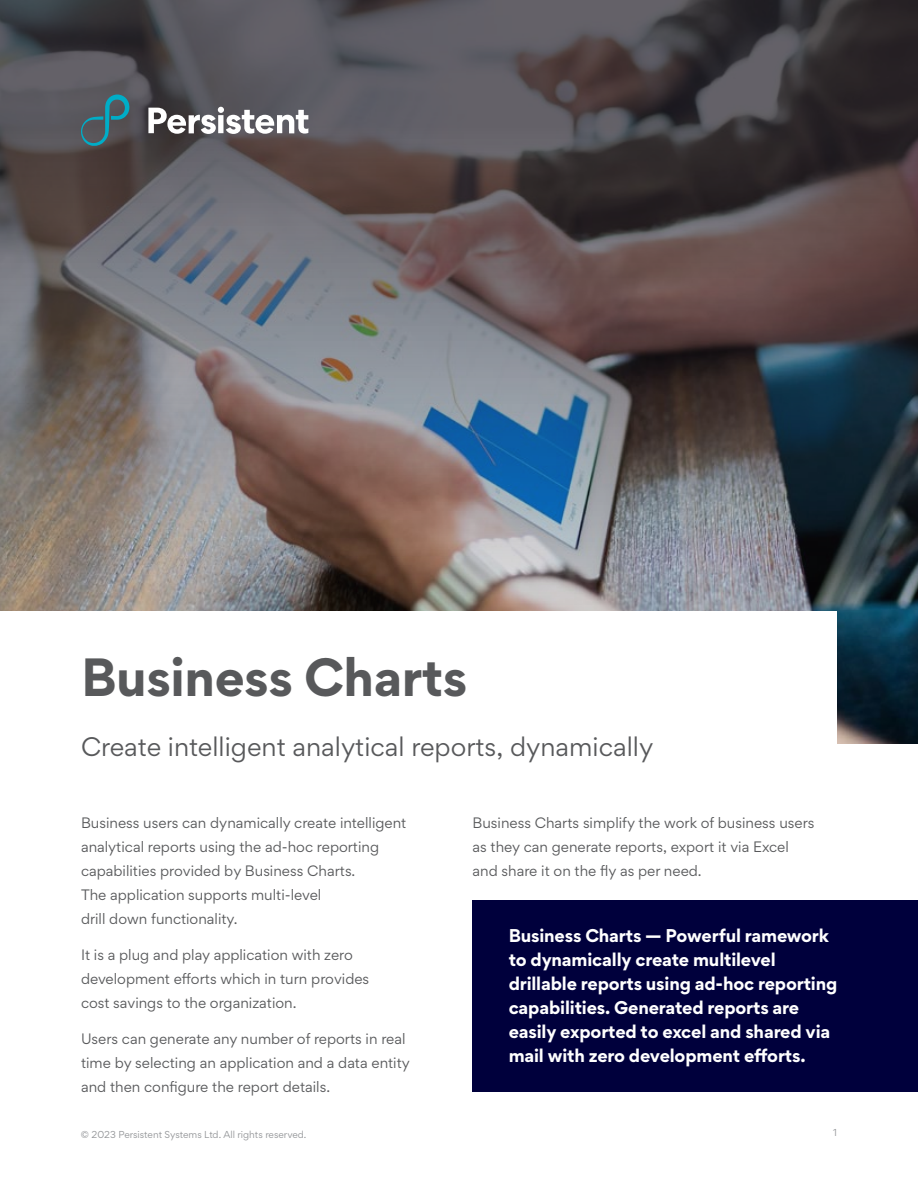
<style>
.page{position:relative;width:918px;height:1188px;background:#fff}
.page>*{position:absolute;margin:0;border:0;box-sizing:border-box;transform-origin:0 0}
.t1{font:700 48px "Gordita";letter-spacing:-.01em;color:#58595b}
.t2{font:24px "Gordita";color:#58595b}
.t3{font:700 16.5px/24px "Gordita";letter-spacing:-.01em;color:#fff}
.t4{font:13.5px/24px "Gordita";color:#58595b}
.t5{font:9px "Gordita";color:#939598}
</style>
<div class="page">
<img style="left:0;top:0;width:918px;height:720px">
<div style="left:0;top:612px;width:837px;height:168px;background:#fff"></div>
<svg style="left:148px;top:107px;width:160px;height:27px"></svg>
<svg style="left:81px;top:94px;width:49px;height:52px;background:#45646c"></svg>
<div style="left:472px;top:900px;width:446px;height:192px;background:#00003c"></div>
<h1 class="t1" style="left:81px;top:639px;width:388px">Business Charts</h1>
<h2 class="t2" style="left:81px;top:729px;width:574px">Create intelligent analytical reports, dynamically</h2>
<p class="t4" style="left:81px;top:810px;width:327px">Business users can dynamically create intelligent analytical reports using the ad-hoc reporting capabilities provided by Business Charts.<br>The application supports multi-level<br>drill down functionality.</p>
<p class="t4" style="left:81px;top:942px;width:290px">It is a plug and play application with zero development efforts which in turn provides cost savings to the organization.</p>
<p class="t4" style="left:81px;top:1026px;width:330px">Users can generate any number of reports in real time by selecting an application and a data entity and then configure the report details.</p>
<p class="t4" style="left:472px;top:810px;width:343px">Business Charts simplify the work of business users as they can generate reports, export it via Excel and share it on the fly as per need.</p>
<p class="t3" style="left:509px;top:923px;width:330px">Business Charts — Powerful ramework to dynamically create multilevel drillable reports using ad-hoc reporting capabilities. Generated reports are easily exported to excel and shared via mail with zero development efforts.</p>
<p class="t5" style="left:81px;top:1127px;width:227px">© 2023 Persistent Systems Ltd. All rights reserved.</p>
<p class="t5" style="left:833px;top:1126px;width:5px">1</p>
</div>
